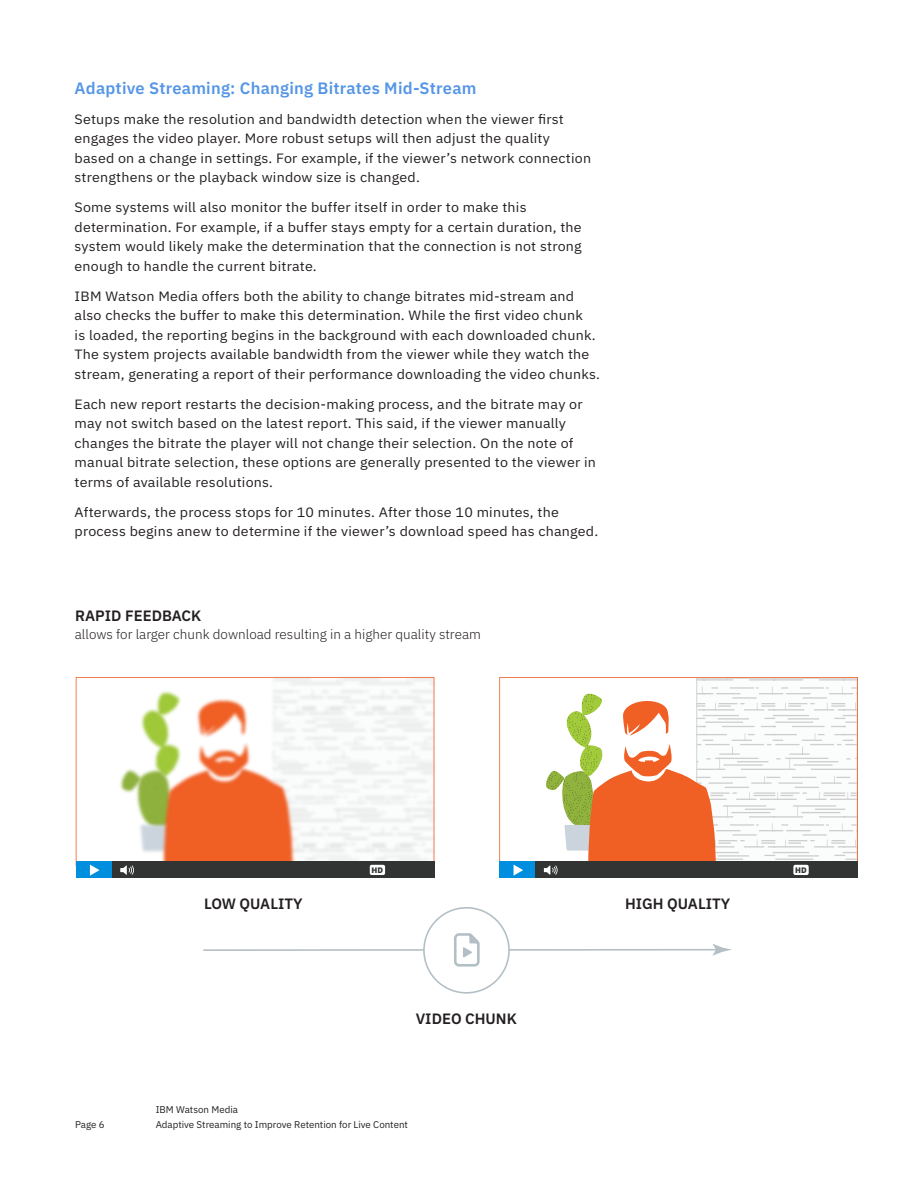
<style>
.page{position:relative;width:918px;height:1188px;background:#fff}
.page>*{position:absolute;margin:0;border:0;box-sizing:border-box;transform-origin:0 0}
.Body_First_Paragraph{font:600 16.5px "IBM Plex Sans";letter-spacing:.015em;color:#5596e6}
.t1{font:600 15px "IBM Plex Sans";color:#231f20}
.Body_First_Paragraph-2{font:13.5px/19.5px "IBM Plex Sans";letter-spacing:.015em;color:#231f20;scale:1.05 1}
.t2{font:300 13.5px "IBM Plex Sans";color:#231f20}
.t3{font:9.75px/14.7px "IBM Plex Sans";color:#231f20}
.t4{font:800 7.8px "Open Sans";color:#323333}
</style>
<div class="page">
<svg style="left:203px;top:915px;width:529px;height:79px"></svg>
<img style="left:350px;top:677px;width:141px;height:244px">
<img style="left:75px;top:713px;width:1px;height:135px">
<img style="left:203px;top:915px;width:147px;height:13px">
<svg style="left:499px;top:677px;width:359px;height:184px"></svg>
<svg style="left:76px;top:677px;width:358px;height:184px"></svg>
<div style="left:500px;top:861px;width:358px;height:17px;background:#323333"></div>
<div style="left:793px;top:865px;width:16px;height:10px;background:#fff;border-radius:2px"></div>
<div style="left:499px;top:861px;width:36px;height:17px;background:#008fde"></div>
<svg style="left:544px;top:691px;width:172px;height:184px"></svg>
<svg style="left:514px;top:865px;width:9px;height:11px"></svg>
<div style="left:76px;top:861px;width:358px;height:17px;background:#323333"></div>
<div style="left:370px;top:865px;width:15px;height:10px;background:#fff;border-radius:2px"></div>
<div style="left:76px;top:861px;width:35px;height:17px;background:#008fde"></div>
<svg style="left:120px;top:865px;width:14px;height:10px"></svg>
<svg style="left:90px;top:865px;width:10px;height:11px"></svg>
<p class="Body_First_Paragraph" style="left:75px;top:75px;width:403px">Adaptive Streaming: Changing Bitrates Mid-Stream</p>
<p class="Body_First_Paragraph-2" style="left:75px;top:108px;width:493px">Setups make the resolution and bandwidth detection when the viewer first engages the video player. More robust setups will then adjust the quality based on a change in settings. For example, if the viewer’s network connection strengthens or the playback window size is changed.</p>
<p class="Body_First_Paragraph-2" style="left:75px;top:197px;width:485px">Some systems will also monitor the buffer itself in order to make this determination. For example, if a buffer stays empty for a certain duration, the system would likely make the determination that the connection is not strong enough to handle the current bitrate.</p>
<p class="Body_First_Paragraph-2" style="left:75px;top:285px;width:502px">IBM Watson Media offers both the ability to change bitrates mid-stream and also checks the buffer to make this determination. While the first video chunk<br>is loaded, the reporting begins in the background with each downloaded chunk.<br>The system projects available bandwidth from the viewer while they watch the stream, generating a report of their performance downloading the video chunks.</p>
<p class="Body_First_Paragraph-2" style="left:75px;top:393px;width:498px">Each new report restarts the decision-making process, and the bitrate may or may not switch based on the latest report. This said, if the viewer manually changes the bitrate the player will not change their selection. On the note of manual bitrate selection, these options are generally presented to the viewer in terms of available resolutions.</p>
<p class="Body_First_Paragraph-2" style="left:75px;top:501px;width:500px">Afterwards, the process stops for 10 minutes. After those 10 minutes, the process begins anew to determine if the viewer’s download speed has changed.</p>
<p class="t1" style="left:75px;top:604px;width:128px">RAPID FEEDBACK</p>
<p class="t2" style="left:75px;top:624px;width:408px">allows for larger chunk download resulting in a higher quality stream</p>
<p class="t4" style="left:372px;top:864px;width:13px">HD</p>
<p class="t4" style="left:795px;top:864px;width:13px">HD</p>
<p class="t1" style="left:204px;top:892px;width:100px">LOW QUALITY</p>
<p class="t1" style="left:625px;top:892px;width:107px">HIGH QUALITY</p>
<p class="t3" style="left:75px;top:1116px;width:31px">Page 6</p>
<p class="t1" style="left:416px;top:1007px;width:103px">VIDEO CHUNK</p>
<p class="t3" style="left:156px;top:1102px;width:254px">IBM Watson Media<br>Adaptive Streaming to Improve Retention for Live Content</p>
</div>
